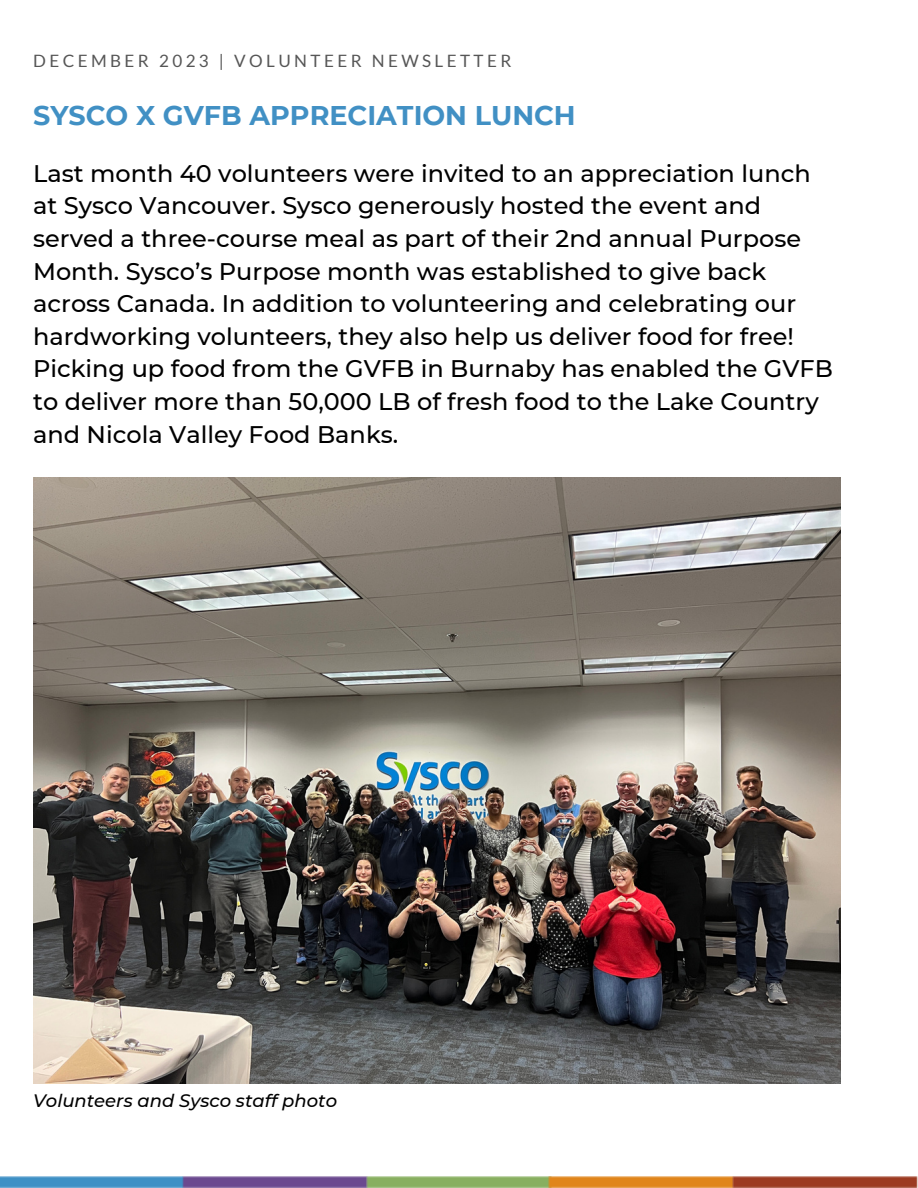
<style>
.page{position:relative;width:918px;height:1188px;background:#fff}
.page>*{position:absolute;margin:0;border:0;box-sizing:border-box;transform-origin:0 0}
.t1{font:700 27px "Montserrat";color:#4190c4}
.t2{font:500 24px/32.7px "Montserrat";color:#000}
.t3{font:italic 500 18px "Montserrat";color:#000}
.t4{font:17.1px "Lato";letter-spacing:.2em;color:#565656}
</style>
<div class="page">
<img style="left:0;top:1176px;width:918px;height:12px">
<img style="left:33px;top:477px;width:808px;height:607px">
<p class="t4" style="left:33px;top:50px;width:480px">DECEMBER 2023 | VOLUNTEER NEWSLETTER</p>
<p class="t1" style="left:33px;top:99px;width:544px">SYSCO X GVFB APPRECIATION LUNCH</p>
<p class="t2" style="left:33px;top:157px;width:801px">Last month 40 volunteers were invited to an appreciation lunch at Sysco Vancouver. Sysco generously hosted the event and served a three-course meal as part of their 2nd annual Purpose Month. Sysco’s Purpose month was established to give back across Canada. In addition to volunteering and celebrating our hardworking volunteers, they also help us deliver food for free!<br>Picking up food from the GVFB in Burnaby has enabled the GVFB to deliver more than 50,000 LB of fresh food to the Lake Country and Nicola Valley Food Banks.</p>
<p class="t3" style="left:33px;top:1090px;width:306px">Volunteers and Sysco staff photo</p>
</div>
